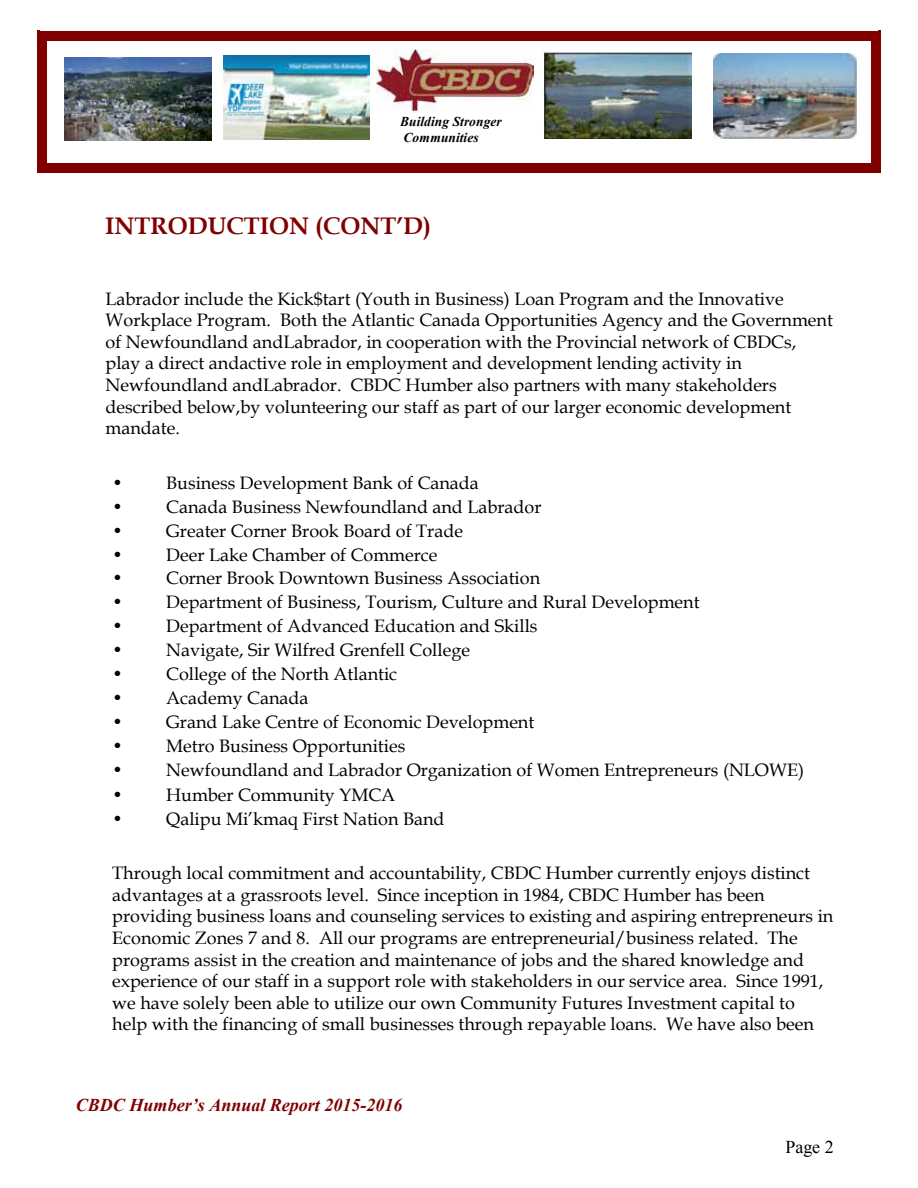
<style>
.page{position:relative;width:918px;height:1188px;background:#fff}
.page>*{position:absolute;margin:0;border:0;box-sizing:border-box;transform-origin:0 0}
.t1{font:700 24px "Book Antiqua";color:#800000}
.t2{font:18px/21.6px "Book Antiqua";color:#000}
.t3{font:italic 700 18px "Times New Roman";color:#800000}
.t4{font:18px "Times New Roman";color:#000}
.t5{font:italic 700 13.5px/15.6px "Times New Roman";color:#000}
</style>
<div class="page">
<img style="left:64px;top:58px;width:148px;height:83px">
<img style="left:543px;top:51px;width:148px;height:87px">
<img style="left:713px;top:53px;width:143px;height:86px">
<img style="left:376px;top:49px;width:157px;height:64px">
<img style="left:223px;top:55px;width:147px;height:85px">
<hr style="left:46px;top:39px;width:1px;height:126px;background:#800000">
<hr style="left:871px;top:39px;width:1px;height:126px;background:#800000">
<hr style="left:46px;top:39px;width:826px;height:1px;background:#800000">
<hr style="left:46px;top:164px;width:826px;height:1px;background:#800000">
<div style="left:40px;top:34px;width:6px;height:136px;background:#800000"></div>
<div style="left:872px;top:34px;width:6px;height:136px;background:#800000"></div>
<div style="left:40px;top:34px;width:838px;height:5px;background:#800000"></div>
<div style="left:40px;top:165px;width:838px;height:5px;background:#800000"></div>
<hr style="left:37px;top:31px;width:3px;height:142px;background:#800000">
<hr style="left:878px;top:31px;width:3px;height:142px;background:#800000">
<hr style="left:37px;top:31px;width:844px;height:2px;background:#800000">
<hr style="left:37px;top:170px;width:844px;height:3px;background:#800000">
<p class="t5" style="left:400px;top:113px;width:103px">Building Stronger<br>Communities</p>
<h1 class="t1" style="left:105px;top:210px;width:327px">INTRODUCTION (CONT’D)</h1>
<p class="t2" style="left:106px;top:287px;width:729px">Labrador include the Kick$tart (Youth in Business) Loan Program and the Innovative Workplace Program. Both the Atlantic Canada Opportunities Agency and the Government of Newfoundland andLabrador, in cooperation with the Provincial network of CBDCs, play a direct andactive role in employment and development lending activity in Newfoundland andLabrador. CBDC Humber also partners with many stakeholders described below,by volunteering our staff as part of our larger economic development mandate.</p>
<p class="t2" style="left:112px;top:471px;width:368px">• Business Development Bank of Canada</p>
<p class="t2" style="left:112px;top:495px;width:431px">• Canada Business Newfoundland and Labrador</p>
<p class="t2" style="left:112px;top:519px;width:352px">• Greater Corner Brook Board of Trade</p>
<p class="t2" style="left:112px;top:543px;width:327px">• Deer Lake Chamber of Commerce</p>
<p class="t2" style="left:112px;top:567px;width:429px">• Corner Brook Downtown Business Association</p>
<p class="t2" style="left:112px;top:591px;width:589px">• Department of Business, Tourism, Culture and Rural Development</p>
<p class="t2" style="left:112px;top:615px;width:427px">• Department of Advanced Education and Skills</p>
<p class="t2" style="left:112px;top:639px;width:359px">• Navigate, Sir Wilfred Grenfell College</p>
<p class="t2" style="left:112px;top:663px;width:287px">• College of the North Atlantic</p>
<p class="t2" style="left:112px;top:687px;width:198px">• Academy Canada</p>
<p class="t2" style="left:112px;top:711px;width:424px">• Grand Lake Centre of Economic Development</p>
<p class="t2" style="left:112px;top:735px;width:295px">• Metro Business Opportunities</p>
<p class="t2" style="left:112px;top:759px;width:693px">• Newfoundland and Labrador Organization of Women Entrepreneurs (NLOWE)</p>
<p class="t2" style="left:112px;top:784px;width:285px">• Humber Community YMCA</p>
<p class="t2" style="left:112px;top:808px;width:334px">• Qalipu Mi’kmaq First Nation Band</p>
<p class="t2" style="left:112px;top:862px;width:723px">Through local commitment and accountability, CBDC Humber currently enjoys distinct advantages at a grassroots level. Since inception in 1984, CBDC Humber has been providing business loans and counseling services to existing and aspiring entrepreneurs in Economic Zones 7 and 8. All our programs are entrepreneurial/business related. The programs assist in the creation and maintenance of jobs and the shared knowledge and experience of our staff in a support role with stakeholders in our service area. Since 1991, we have solely been able to utilize our own Community Futures Investment capital to help with the financing of small businesses through repayable loans. We have also been</p>
<p class="t3" style="left:76px;top:1093px;width:328px">CBDC Humber’s Annual Report 2015-2016</p>
<p class="t4" style="left:785px;top:1135px;width:50px">Page 2</p>
</div>
